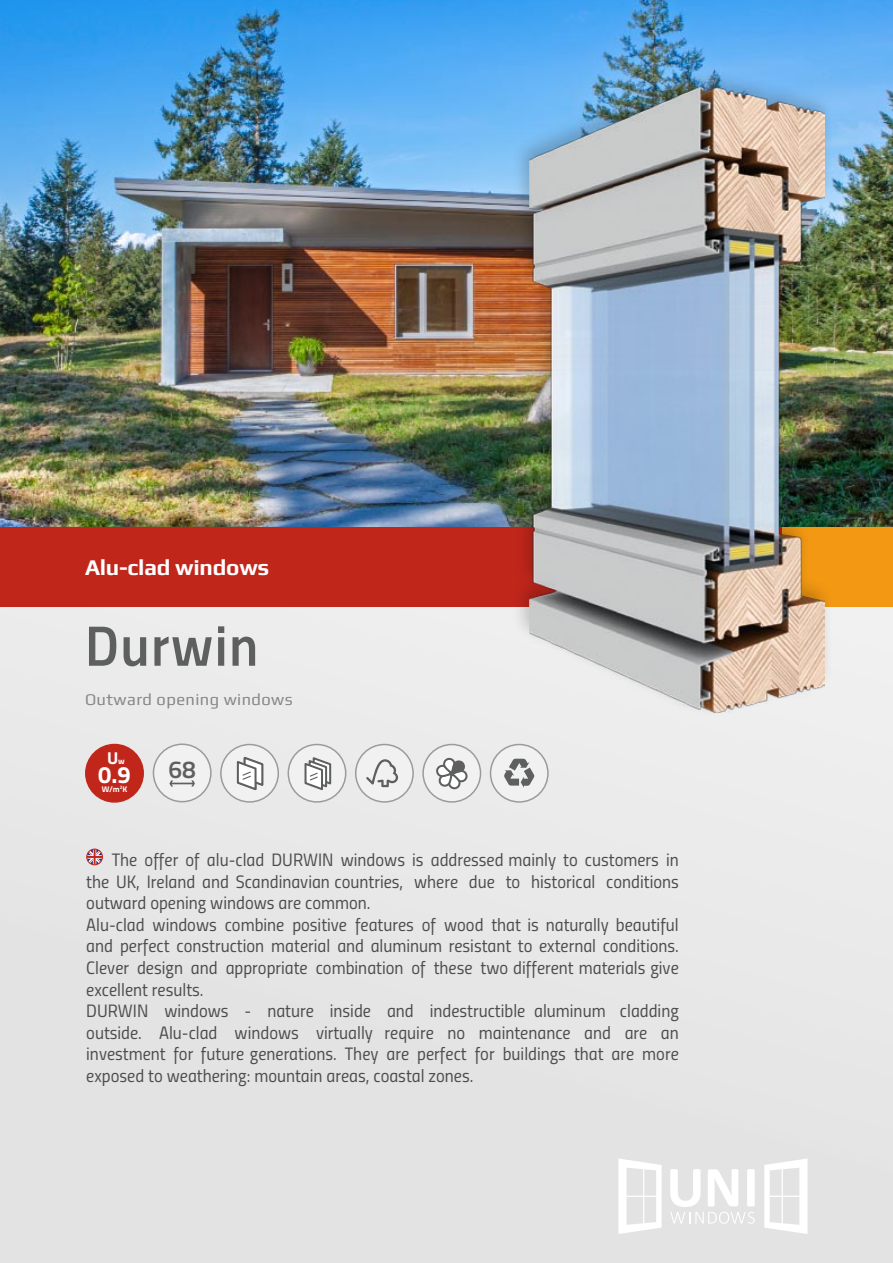
<style>
.page{position:relative;width:893px;height:1263px;background:#e6e6e6}
.page>*{position:absolute;margin:0;border:0;box-sizing:border-box;transform-origin:0 0}
.t1{font:57px "Titillium Semibold Upright";letter-spacing:.025em;color:#5e5f5f}
.t2{font:600 24.6px "Titillium";color:#5e5f5f}
.t3{font:700 23.7px "Titillium";color:#fff}
.t4{font:700 22.5px "Play";letter-spacing:-.01em;color:#fff}
.t5{font:18px/21.6px "Titillium Regular Upright";color:#4d4d4e}
.t6{font:700 17.25px "Titillium";color:#fff}
.t7{font:16.5px "Play";letter-spacing:.025em;color:#878788}
.t8{font:700 8.25px "Titillium";color:#fff}
.s1{font-size:8.55px}
</style>
<div class="page">
<div style="left:0;top:526px;width:893px;height:81px;background:#c1261b"></div>
<div style="left:782px;top:526px;width:111px;height:81px;background:#f29813"></div>
<img style="left:0;top:0;width:893px;height:526px">
<div style="left:490px;top:744px;width:58px;height:58px;background:#f1f1f1;border-radius:50%"></div>
<div style="left:490px;top:744px;width:59px;height:59px;border:2px solid #9b9b9c;border-radius:50%"></div>
<svg style="left:504px;top:759px;width:30px;height:29px"></svg>
<div style="left:221px;top:744px;width:57px;height:58px;background:#f1f1f1;border-radius:50%"></div>
<div style="left:220px;top:744px;width:59px;height:59px;border:2px solid #9b9b9c;border-radius:50%"></div>
<svg style="left:236px;top:757px;width:28px;height:33px"></svg>
<div style="left:288px;top:744px;width:58px;height:58px;background:#f1f1f1;border-radius:50%"></div>
<div style="left:288px;top:744px;width:58px;height:59px;border:2px solid #9b9b9c;border-radius:50%"></div>
<svg style="left:304px;top:757px;width:28px;height:33px"></svg>
<div style="left:153px;top:744px;width:58px;height:58px;background:#f1f1f1;border-radius:50%"></div>
<div style="left:153px;top:743px;width:59px;height:59px;border:2px solid #9b9b9c;border-radius:50%"></div>
<svg style="left:169px;top:780px;width:26px;height:6px"></svg>
<div style="left:356px;top:744px;width:57px;height:58px;background:#f1f1f1;border-radius:50%"></div>
<div style="left:355px;top:744px;width:59px;height:59px;border:2px solid #9b9b9c;border-radius:50%"></div>
<svg style="left:366px;top:759px;width:32px;height:28px"></svg>
<div style="left:423px;top:744px;width:57px;height:58px;background:#f1f1f1;border-radius:50%"></div>
<div style="left:422px;top:744px;width:59px;height:59px;border:2px solid #9b9b9c;border-radius:50%"></div>
<svg style="left:436px;top:757px;width:31px;height:33px"></svg>
<div style="left:86px;top:744px;width:57px;height:58px;background:#c1261b;border-radius:50%"></div>
<div style="left:85px;top:744px;width:59px;height:59px;border:2px solid #c1261b;border-radius:50%"></div>
<svg style="left:88px;top:849px;width:14px;height:16px"></svg>
<div style="left:86px;top:849px;width:17px;height:16px;border:1px solid #c1261b;border-radius:50%"></div>
<div style="left:511px;top:65px;width:330px;height:661px;background:#000;opacity:.2"></div>
<img style="left:530px;top:86px;width:295px;height:626px">
<svg style="left:764px;top:1159px;width:43px;height:75px"></svg>
<svg style="left:670px;top:1169px;width:85px;height:55px"></svg>
<svg style="left:618px;top:1159px;width:44px;height:75px"></svg>
<p class="t4" style="left:85px;top:554px;width:186px">Alu-clad windows</p>
<h1 class="t1" style="left:85px;top:602px;width:175px">Durwin</h1>
<p class="t7" style="left:85px;top:689px;width:209px">Outward opening windows</p>
<p class="t6" style="left:107px;top:745px;width:19px">U<span class="s1">w</span></p>
<h3 class="t3" style="left:98px;top:757px;width:34px">0.9</h3>
<p class="t8" style="left:102px;top:783px;width:27px">W/m<sup>2</sup>K</p>
<h2 class="t2" style="left:168px;top:751px;width:29px">68</h2>
<p class="t5" style="left:86px;top:848px;width:594px;text-indent:26px">The offer of alu-clad DURWIN windows is addressed mainly to customers in the UK, Ireland and Scandinavian countries, where due to historical conditions outward opening windows are common.<br>Alu-clad windows combine positive features of wood that is naturally beautiful and perfect construction material and aluminum resistant to external conditions.<br>Clever design and appropriate combination of these two different materials give excellent results.<br>DURWIN windows - nature inside and indestructible aluminum cladding outside. Alu-clad windows virtually require no maintenance and are an investment for future generations. They are perfect for buildings that are more exposed to weathering: mountain areas, coastal zones.</p>
</div>
